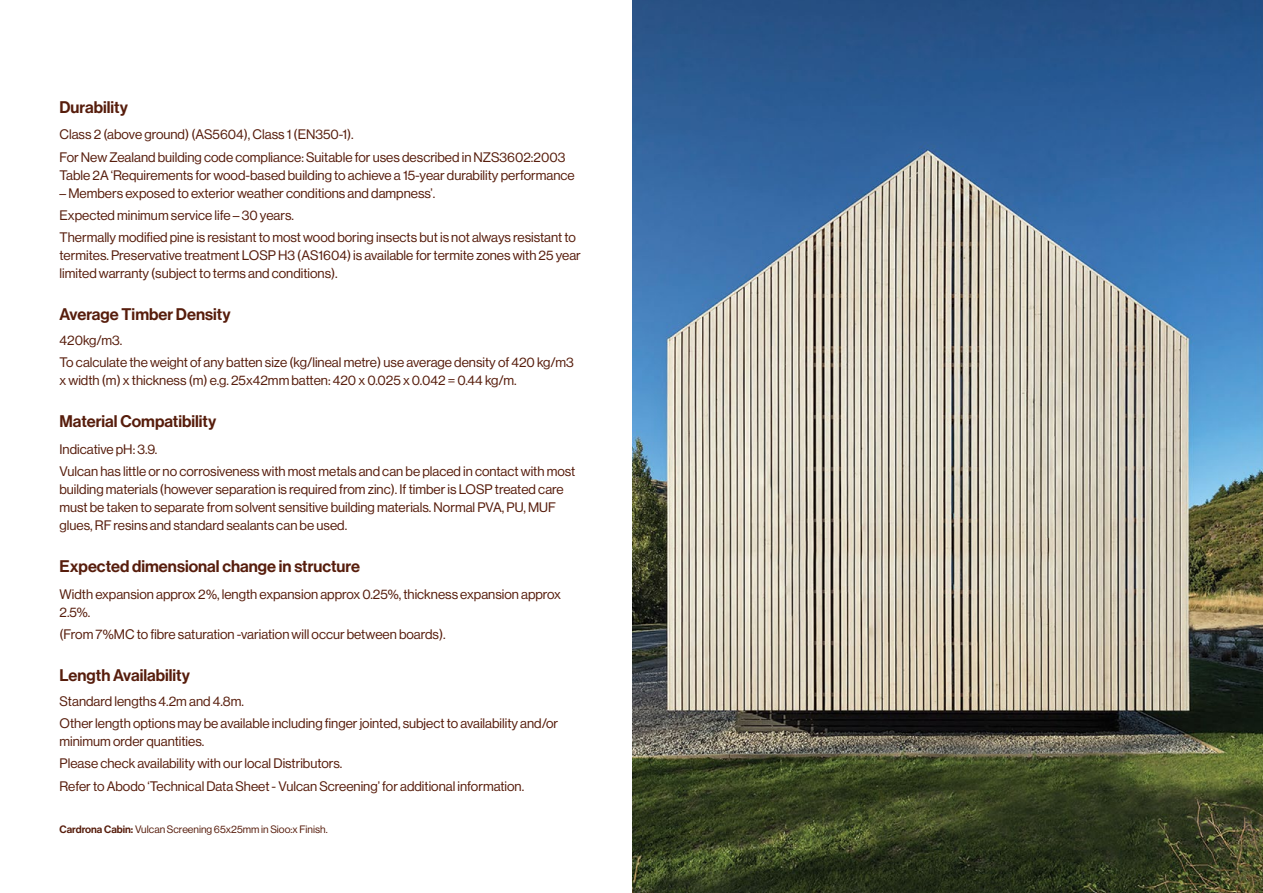
<style>
.page{position:relative;width:1263px;height:893px;background:#fff}
.page>*{position:absolute;margin:0;border:0;box-sizing:border-box;transform-origin:0 0}
.t1{font:16.5px "N Haas Grotesk DS Pro 65 Md";color:#571d0c}
.t2{font:13.5px/22.2px "N Haas Grotesk DS Pro 55 Rg";color:#571d0c}
.t3{font:10.5px "N Haas Grotesk DS Pro 55 Rg";color:#571d0c}
.s1{font-family:"N Haas Grotesk DS Pro 65 Md"}
</style>
<div class="page">
<img style="left:632px;top:0;width:631px;height:893px">
<p class="t1" style="left:60px;top:98px;width:70px">Durability</p>
<p class="t2" style="left:60px;top:124px;width:507px">Class 2 (above ground) (AS5604), Class 1 (EN350-1).<br>For New Zealand building code compliance: Suitable for uses described in NZS3602:2003</p>
<p class="t2" style="left:60px;top:164px;width:517px">Table 2A ‘Requirements for wood-based building to achieve a 15-year durability performance</p>
<p class="t2" style="left:60px;top:182px;width:518px">– Members exposed to exterior weather conditions and dampness’.<br>Expected minimum service life – 30 years.<br>Thermally modified pine is resistant to most wood boring insects but is not always resistant to</p>
<p class="t2" style="left:60px;top:246px;width:523px;line-height:18px">termites. Preservative treatment LOSP H3 (AS1604) is available for termite zones with 25 year limited warranty (subject to terms and conditions).</p>
<p class="t1" style="left:60px;top:305px;width:173px">Average Timber Density</p>
<p class="t2" style="left:60px;top:329px;width:516px">420kg/m3.<br>To calculate the weight of any batten size (kg/lineal metre) use average density of 420 kg/m3</p>
<p class="t2" style="left:60px;top:369px;width:459px">x width (m) x thickness (m) e.g. 25x42mm batten: 420 x 0.025 x 0.042 = 0.44 kg/m.</p>
<p class="t1" style="left:60px;top:412px;width:158px">Material Compatibility</p>
<p class="t2" style="left:60px;top:438px;width:517px">Indicative pH: 3.9.<br>Vulcan has little or no corrosiveness with most metals and can be placed in contact with most</p>
<p class="t2" style="left:60px;top:480px;width:506px;line-height:18px">building materials (however separation is required from zinc). If timber is LOSP treated care must be taken to separate from solvent sensitive building materials. Normal PVA, PU, MUF glues, RF resins and standard sealants can be used.</p>
<p class="t1" style="left:60px;top:557px;width:302px">Expected dimensional change in structure</p>
<p class="t2" style="left:60px;top:585px;width:503px;line-height:18px">Width expansion approx 2%, length expansion approx 0.25%, thickness expansion approx<br>2.5%.</p>
<p class="t2" style="left:60px;top:623px;width:388px">(From 7%MC to fibre saturation -variation will occur between boards).</p>
<p class="t1" style="left:60px;top:666px;width:132px">Length Availability</p>
<p class="t2" style="left:60px;top:690px;width:500px">Standard lengths 4.2m and 4.8m.<br>Other length options may be available including finger jointed, subject to availability and/or</p>
<p class="t2" style="left:60px;top:730px;width:466px">minimum order quantities.<br>Please check availability with our local Distributors.<br>Refer to Abodo ‘Technical Data Sheet - Vulcan Screening’ for additional information.</p>
<p class="t3" style="left:60px;top:824px;width:270px"><span class="s1">Cardrona Cabin:</span> Vulcan Screening 65x25mm in Sioo:x Finish.</p>
</div>
